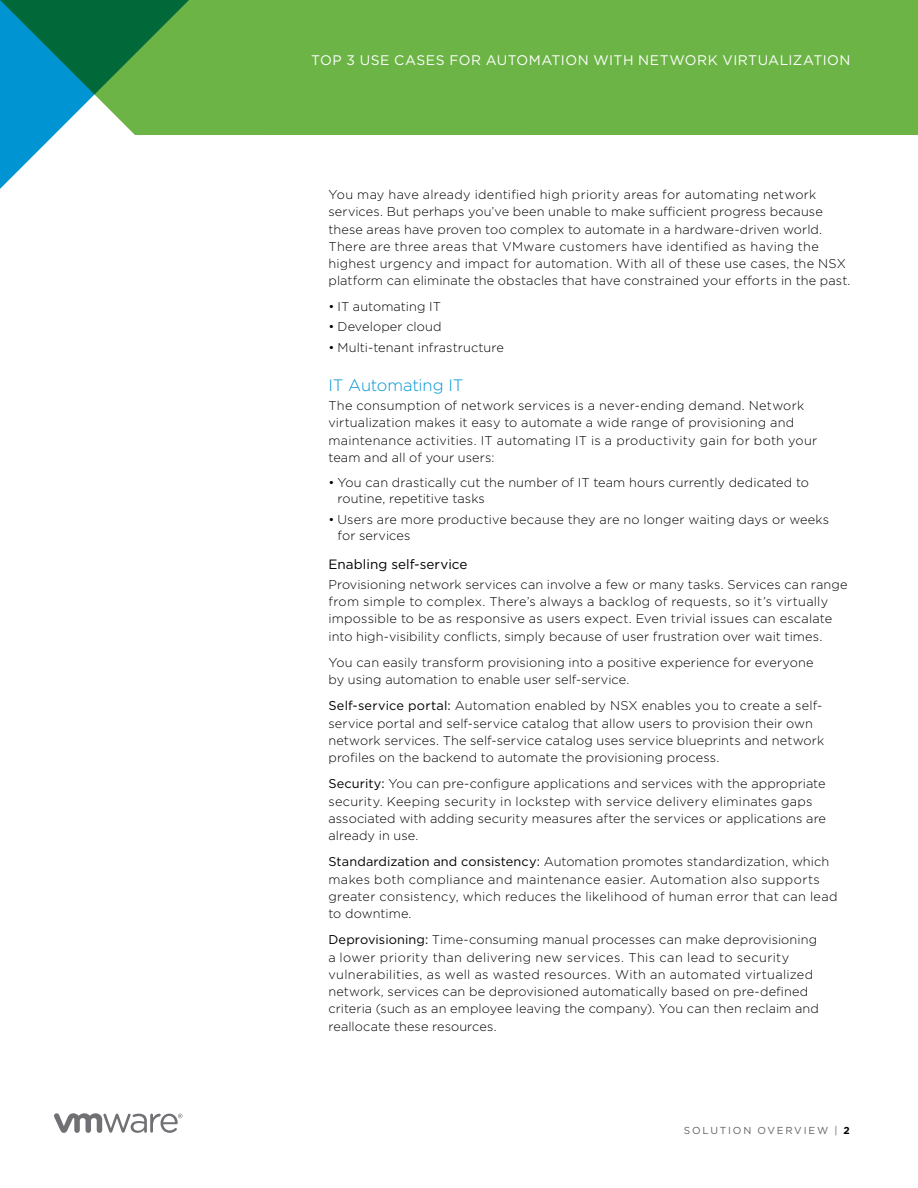
<style>
.page{position:relative;width:918px;height:1188px;background:#fff}
.page>*{position:absolute;margin:0;border:0;box-sizing:border-box;transform-origin:0 0}
.t1{font:300 16.5px "Gotham";letter-spacing:-.01em;color:#0194d3}
.t2{font:13.8px "Gotham";letter-spacing:.035em;color:#fff}
.t3{font:13.5px "Gotham";letter-spacing:.005em;color:#000}
.t4{font:300 12.75px/17.2px "Gotham";letter-spacing:.01em;color:#000}
.t5{font:10.2px "Gotham";letter-spacing:.175em;color:#636165}
.s1{font-weight:400}
.s2{font-weight:700;color:#000}
</style>
<div class="page">
<div style="left:202px;top:0;width:716px;height:135px;background:#6cb445"></div>
<svg style="left:0;top:0;width:202px;height:189px"></svg>
<svg style="left:54px;top:1113px;width:129px;height:20px"></svg>
<p class="t2" style="left:311px;top:51px;width:541px">TOP 3 USE CASES FOR AUTOMATION WITH NETWORK VIRTUALIZATION</p>
<p class="t4" style="left:328px;top:186px;width:524px">You may have already identified high priority areas for automating network services. But perhaps you’ve been unable to make sufficient progress because these areas have proven too complex to automate in a hardware-driven world.<br>There are three areas that VMware customers have identified as having the highest urgency and impact for automation. With all of these use cases, the NSX platform can eliminate the obstacles that have constrained your efforts in the past.</p>
<p class="t4" style="left:328px;top:297px;width:114px">• IT automating IT</p>
<p class="t4" style="left:328px;top:318px;width:115px">• Developer cloud</p>
<p class="t4" style="left:328px;top:338px;width:177px">• Multi-tenant infrastructure</p>
<p class="t1" style="left:328px;top:375px;width:136px">IT Automating IT</p>
<p class="t4" style="left:328px;top:397px;width:490px">The consumption of network services is a never-ending demand. Network virtualization makes it easy to automate a wide range of provisioning and maintenance activities. IT automating IT is a productivity gain for both your team and all of your users:</p>
<p class="t4" style="left:338px;top:474px;width:473px;line-height:16.2px;text-indent:-9px">• You can drastically cut the number of IT team hours currently dedicated to routine, repetitive tasks</p>
<p class="t4" style="left:338px;top:511px;width:493px;line-height:16.2px;text-indent:-9px">• Users are more productive because they are no longer waiting days or weeks for services</p>
<p class="t3" style="left:328px;top:556px;width:141px">Enabling self-service</p>
<p class="t4" style="left:328px;top:575px;width:520px">Provisioning network services can involve a few or many tasks. Services can range from simple to complex. There’s always a backlog of requests, so it’s virtually impossible to be as responsive as users expect. Even trivial issues can escalate into high-visibility conflicts, simply because of user frustration over wait times.</p>
<p class="t4" style="left:328px;top:653px;width:487px">You can easily transform provisioning into a positive experience for everyone by using automation to enable user self-service.</p>
<p class="t4" style="left:328px;top:697px;width:497px"><span class="s1">Self-service portal:</span> Automation enabled by NSX enables you to create a self&shy;service portal and self-service catalog that allow users to provision their own network services. The self-service catalog uses service blueprints and network profiles on the backend to automate the provisioning process.</p>
<p class="t4" style="left:328px;top:775px;width:499px"><span class="s1">Security:</span> You can pre-configure applications and services with the appropriate security. Keeping security in lockstep with service delivery eliminates gaps associated with adding security measures after the services or applications are already in use.</p>
<p class="t4" style="left:328px;top:853px;width:511px"><span class="s1">Standardization and consistency:</span> Automation promotes standardization, which makes both compliance and maintenance easier. Automation also supports greater consistency, which reduces the likelihood of human error that can lead to downtime.</p>
<p class="t4" style="left:328px;top:931px;width:492px"><span class="s1">Deprovisioning:</span> Time-consuming manual processes can make deprovisioning a lower priority than delivering new services. This can lead to security vulnerabilities, as well as wasted resources. With an automated virtualized network, services can be deprovisioned automatically based on pre-defined criteria (such as an employee leaving the company). You can then reclaim and reallocate these resources.</p>
<p class="t5" style="left:684px;top:1124px;width:167px">SOLUTION OVERVIEW | <span class="s2">2</span></p>
</div>
